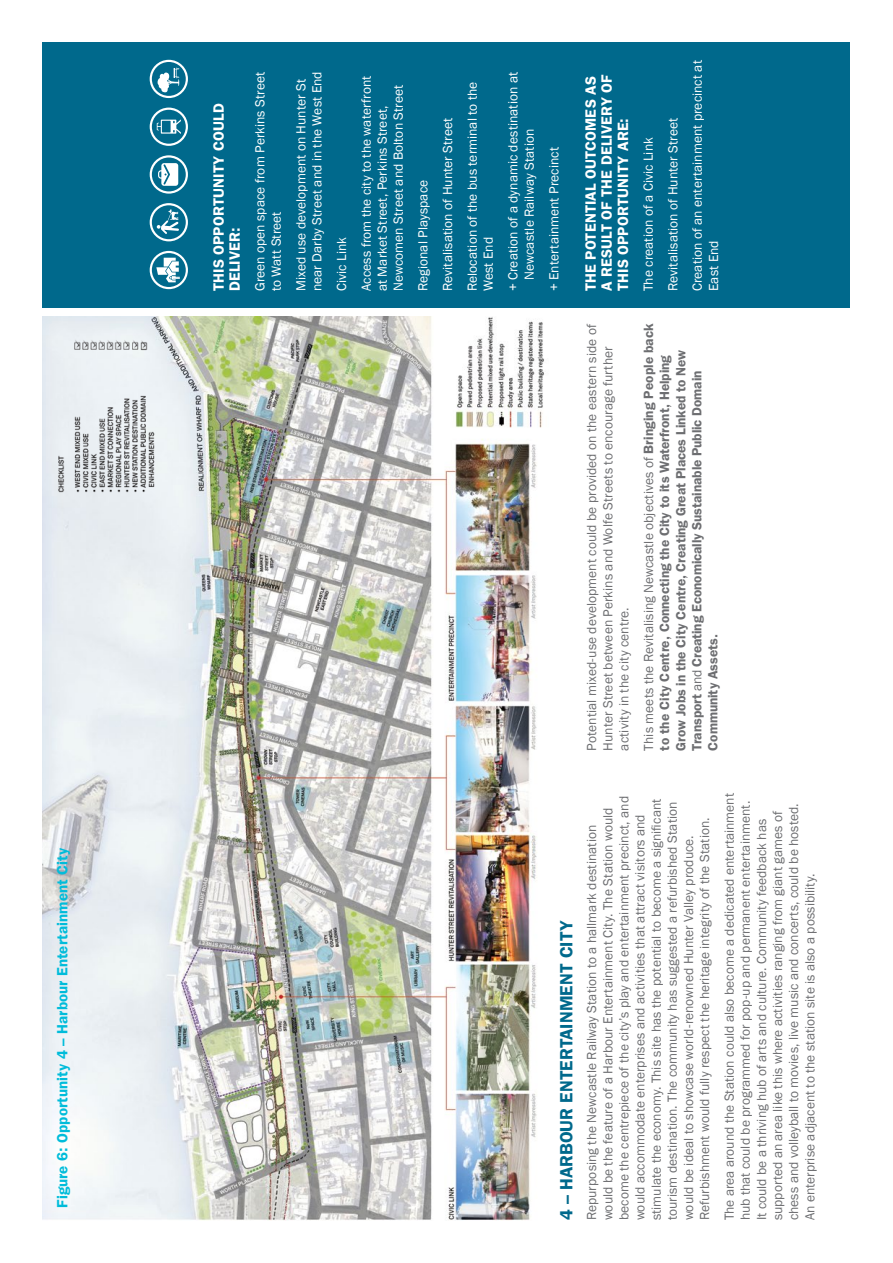
<style>
.page{position:relative;width:893px;height:1263px;background:#fff}
.page>*{position:absolute;margin:0;border:0;box-sizing:border-box;transform-origin:0 0}
.t1{font:600 17.85px "Franklin Gothic";color:#00698c}
.t2{font:600 15px/16.2px "Franklin Gothic";letter-spacing:.01em;color:#fff}
.t3{font:600 15px "Franklin Gothic";letter-spacing:.005em;color:#00bcda}
.t4{font:13.5px/16px "Franklin Gothic";letter-spacing:.005em;color:#6d6e71}
.t5{font:13.5px/24.6px "Franklin Gothic";letter-spacing:.005em;color:#fff}
.t6{font:600 13.5px/16px "Franklin Gothic";color:#6d6e71}
.s1{font-weight:400}
</style>
<div class="page">
<img style="left:43px;top:317px;width:501px;height:903px">
<img style="left:56px;top:338px;width:106px;height:163px">
<div style="left:43px;top:43px;width:807px;height:265px;background:#00698c"></div>
<svg style="left:150px;top:155px;width:38px;height:39px"></svg>
<svg style="left:150px;top:203px;width:38px;height:38px"></svg>
<svg style="left:150px;top:251px;width:38px;height:38px"></svg>
<svg style="left:150px;top:60px;width:38px;height:38px"></svg>
<svg style="left:150px;top:108px;width:38px;height:38px"></svg>
<p class="t3" style="left:53px;top:1208px;width:361px;rotate:-90deg">Figure 6: Opportunity 4 – Harbour Entertainment City</p>
<p class="t2" style="left:210px;top:291px;width:189px;rotate:-90deg">THIS OPPORTUNITY COULD<br>DELIVER:</p>
<p class="t5" style="left:252px;top:291px;width:221px;line-height:16px;rotate:-90deg">Green open space from Perkins Street to Watt Street</p>
<p class="t5" style="left:293px;top:291px;width:221px;line-height:16px;rotate:-90deg">Mixed use development on Hunter St near Darby Street and in the West End</p>
<p class="t5" style="left:330px;top:291px;width:217px;rotate:-90deg">Civic Link<br>Access from the city to the waterfront</p>
<p class="t5" style="left:375px;top:291px;width:208px;line-height:16px;rotate:-90deg">at Market Street, Perkins Street,<br>Newcomen Street and Bolton Street</p>
<p class="t5" style="left:411px;top:291px;width:211px;rotate:-90deg">Regional Playspace<br>Revitalisation of Hunter Street<br>Relocation of the bus terminal to the</p>
<p class="t5" style="left:476px;top:291px;width:221px;rotate:-90deg">West End<br>+ Creation of a dynamic destination at</p>
<p class="t5" style="left:517px;top:291px;width:164px;text-indent:11px;rotate:-90deg">Newcastle Railway Station + Entertainment Precinct</p>
<p class="t2" style="left:582px;top:291px;width:218px;text-align:justify;rotate:-90deg">THE POTENTIAL OUTCOMES AS A RESULT OF THE DELIVERY OF THIS OPPORTUNITY ARE:</p>
<p class="t5" style="left:636px;top:291px;width:233px;rotate:-90deg">The creation of a Civic Link<br>Revitalisation of Hunter Street<br>Creation of an entertainment precinct at</p>
<p class="t5" style="left:702px;top:291px;width:52px;rotate:-90deg">East End</p>
<p class="t4" style="left:584px;top:750px;width:428px;rotate:-90deg">Potential mixed-use development could be provided on the eastern side of<br>Hunter Street between Perkins and Wolfe Streets to encourage further activity in the city centre.</p>
<p class="t6" style="left:640px;top:750px;width:429px;rotate:-90deg"><span class="s1">This meets the Revitalising Newcastle objectives of</span> Bringing People back to the City Centre, Connecting the City to its Waterfront, Helping Grow Jobs in the City Centre, Creating Great Places Linked to New Transport <span class="s1">and</span> Creating Economically Sustainable Public Domain Community Assets.</p>
<h1 class="t1" style="left:556px;top:1220px;width:301px;rotate:-90deg">4 – HARBOUR ENTERTAINMENT CITY</h1>
<p class="t4" style="left:584px;top:1220px;width:426px;rotate:-90deg">Repurposing the Newcastle Railway Station to a hallmark destination would be the feature of a Harbour Entertainment City. The Station would become the centrepiece of the city’s play and entertainment precinct, and would accommodate enterprises and activities that attract visitors and stimulate the economy. This site has the potential to become a significant tourism destination. The community has suggested a refurbished Station would be ideal to showcase world-renowned Hunter Valley produce.<br>Refurbishment would fully respect the heritage integrity of the Station.</p>
<p class="t4" style="left:721px;top:1220px;width:429px;rotate:-90deg">The area around the Station could also become a dedicated entertainment hub that could be programmed for pop-up and permanent entertainment.<br>It could be a thriving hub of arts and culture. Community feedback has supported an area like this where activities ranging from giant games of chess and volleyball to movies, live music and concerts, could be hosted.<br>An enterprise adjacent to the station site is also a possibility.</p>
</div>
